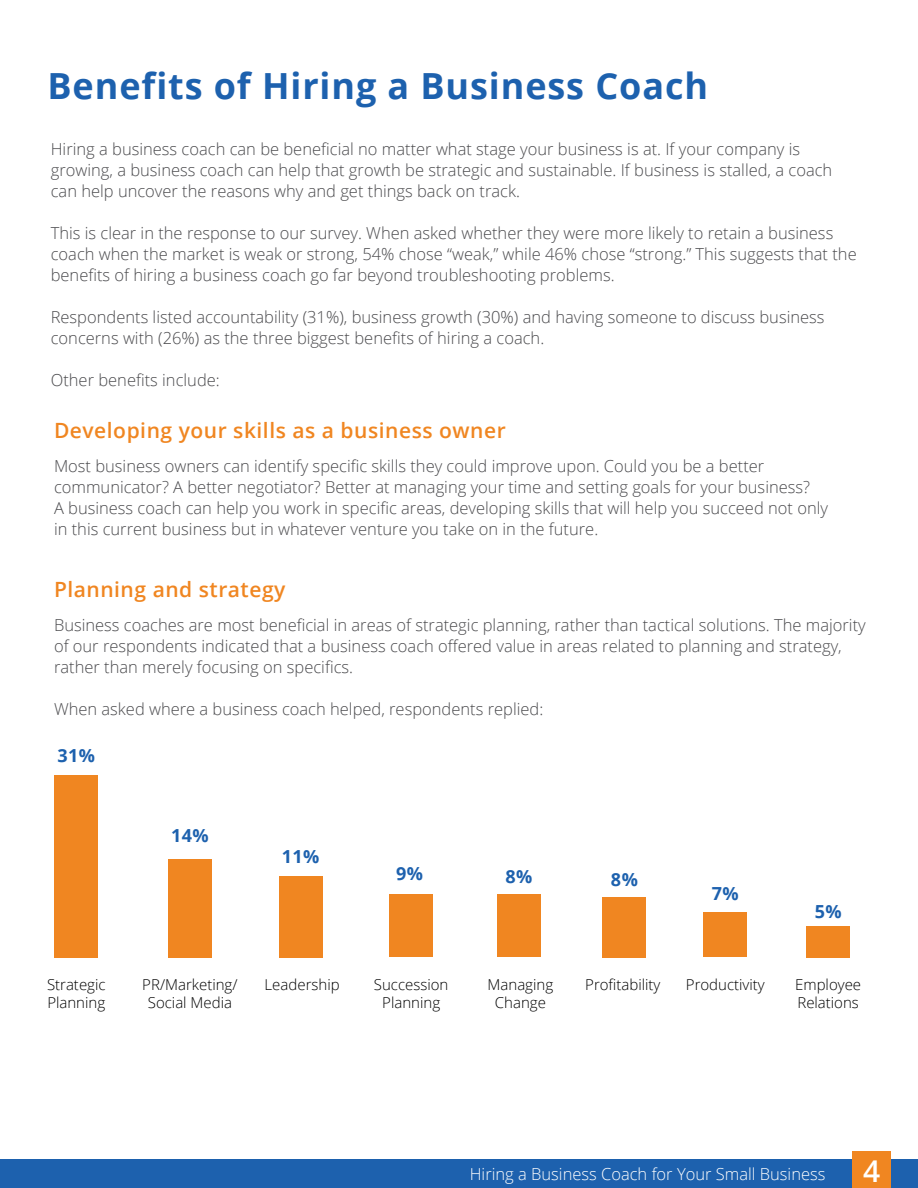
<style>
.page{position:relative;width:918px;height:1188px;background:#fff}
.page>*{position:absolute;margin:0;border:0;box-sizing:border-box;transform-origin:0 0}
.t1{font:700 36px "Open Sans";letter-spacing:.025em;color:#1d61ae}
.t2{font:600 30px "Open Sans";color:#fff}
.t3{font:600 21px "Open Sans";letter-spacing:.025em;color:#f08621}
.t4{font:700 18px "Open Sans";color:#1d61ae}
.t5{font:300 16.5px/21px "Open Sans";color:#4a4a4d}
.t6{font:300 16.5px "Open Sans";color:#fff}
.t7{font:300 15px/18px "Open Sans";color:#000;text-align:center}
</style>
<div class="page">
<div style="left:0;top:1160px;width:918px;height:28px;background:#1d61ae"></div>
<div style="left:853px;top:1151px;width:38px;height:37px;background:#f08621"></div>
<div style="left:54px;top:775px;width:44px;height:182px;background:#f08621"></div>
<div style="left:168px;top:859px;width:44px;height:98px;background:#f08621"></div>
<div style="left:279px;top:876px;width:44px;height:81px;background:#f08621"></div>
<div style="left:389px;top:895px;width:44px;height:62px;background:#f08621"></div>
<div style="left:497px;top:895px;width:44px;height:62px;background:#f08621"></div>
<div style="left:703px;top:913px;width:44px;height:44px;background:#f08621"></div>
<div style="left:603px;top:897px;width:43px;height:61px;background:#f08621"></div>
<div style="left:806px;top:926px;width:44px;height:31px;background:#f08621"></div>
<h1 class="t1" style="left:48px;top:61px;width:662px">Benefits of Hiring a Business Coach</h1>
<p class="t5" style="left:51px;top:138px;width:783px">Hiring a business coach can be beneficial no matter what stage your business is at. If your company is growing, a business coach can help that growth be strategic and sustainable. If business is stalled, a coach can help uncover the reasons why and get things back on track.</p>
<p class="t5" style="left:51px;top:222px;width:808px">This is clear in the response to our survey. When asked whether they were more likely to retain a business coach when the market is weak or strong, 54% chose “weak,” while 46% chose “strong.” This suggests that the benefits of hiring a business coach go far beyond troubleshooting problems.</p>
<p class="t5" style="left:51px;top:306px;width:775px">Respondents listed accountability (31%), business growth (30%) and having someone to discuss business concerns with (26%) as the three biggest benefits of hiring a coach.</p>
<p class="t5" style="left:51px;top:369px;width:171px">Other benefits include:</p>
<p class="t3" style="left:54px;top:416px;width:453px">Developing your skills as a business owner</p>
<p class="t5" style="left:54px;top:455px;width:776px">Most business owners can identify specific skills they could improve upon. Could you be a better communicator? A better negotiator? Better at managing your time and setting goals for your business?<br>A business coach can help you work in specific areas, developing skills that will help you succeed not only in this current business but in whatever venture you take on in the future.</p>
<p class="t3" style="left:54px;top:575px;width:233px">Planning and strategy</p>
<p class="t5" style="left:54px;top:614px;width:813px">Business coaches are most beneficial in areas of strategic planning, rather than tactical solutions. The majority of our respondents indicated that a business coach offered value in areas related to planning and strategy, rather than merely focusing on specifics.</p>
<p class="t5" style="left:54px;top:698px;width:491px">When asked where a business coach helped, respondents replied:</p>
<p class="t4" style="left:57px;top:743px;width:39px">31%</p>
<p class="t4" style="left:171px;top:822px;width:39px">14%</p>
<p class="t4" style="left:282px;top:844px;width:39px">11%</p>
<p class="t4" style="left:396px;top:861px;width:28px">9%</p>
<p class="t7" style="left:47px;top:975px;width:60px;text-align:left">Strategic<br>Planning</p>
<p class="t7" style="left:142px;top:975px;width:97px">PR/Marketing/<br>Social Media</p>
<p class="t7" style="left:265px;top:975px;width:77px">Leadership</p>
<p class="t7" style="left:374px;top:975px;width:76px">Succession<br>Planning</p>
<p class="t4" style="left:505px;top:864px;width:28px">8%</p>
<p class="t7" style="left:488px;top:975px;width:67px">Managing<br>Change</p>
<p class="t4" style="left:611px;top:867px;width:28px">8%</p>
<p class="t4" style="left:712px;top:881px;width:28px">7%</p>
<p class="t7" style="left:585px;top:975px;width:77px">Profitability</p>
<p class="t7" style="left:686px;top:975px;width:80px">Productivity</p>
<p class="t4" style="left:815px;top:899px;width:28px">5%</p>
<p class="t7" style="left:795px;top:975px;width:67px;text-align:left">Employee<br>Relations</p>
<p class="t6" style="left:470px;top:1163px;width:357px">Hiring a Business Coach for Your Small Business</p>
<h2 class="t2" style="left:863px;top:1150px;width:19px">4</h2>
</div>
